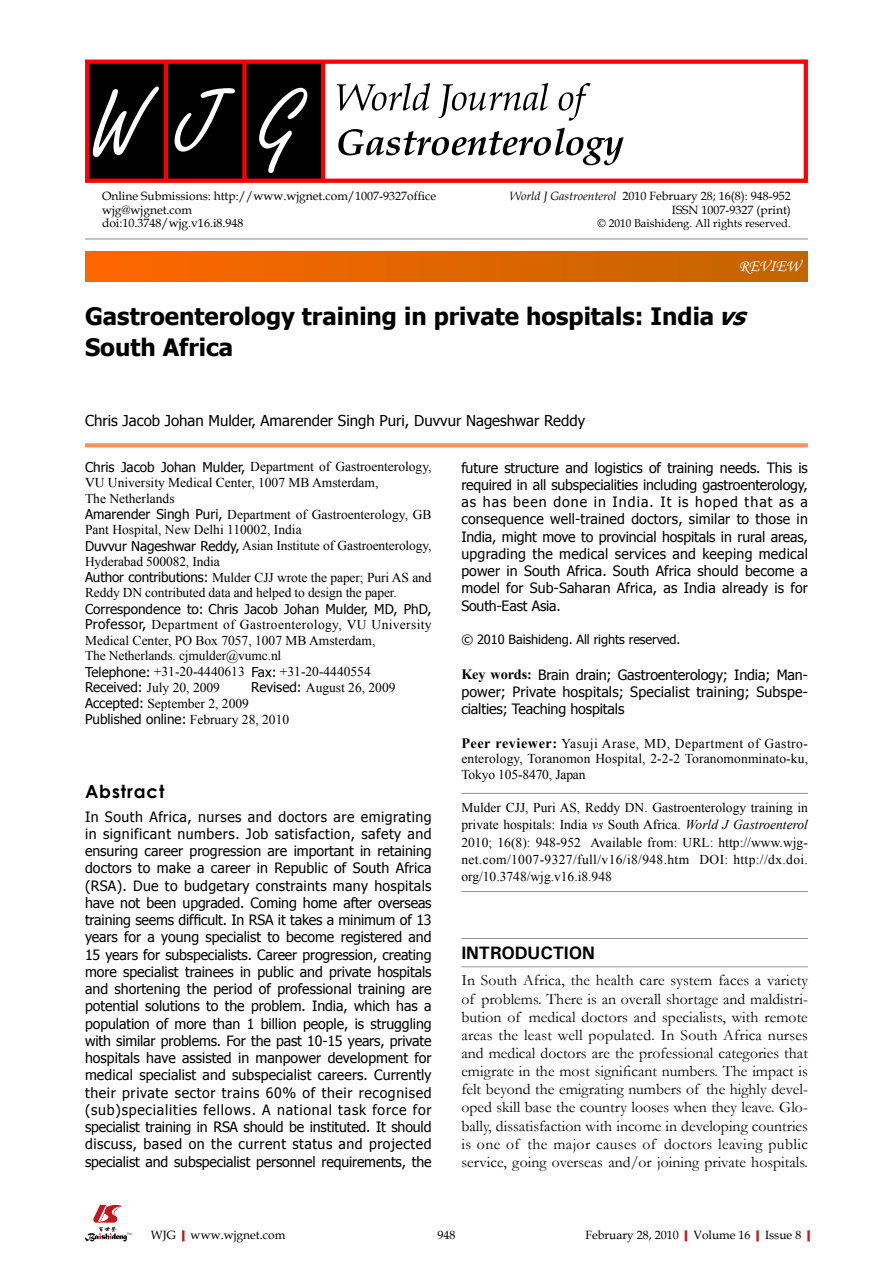
<style>
.page{position:relative;width:893px;height:1263px;background:#fff}
.page>*{position:absolute;margin:0;border:0;box-sizing:border-box;transform-origin:0 0}
.t1{font:700 24px/31.5px "Tahoma";color:#000}
.t2{font:700 18px "Univers";letter-spacing:-.01em;color:#000}
.t3{font:700 18px "Century Gothic";letter-spacing:.05em;color:#000}
.t4{font:16.5px "Monotype Corsiva";color:#fff}
.t5{font:15.75px/18.1px "Garamond";color:#000;text-align:justify}
.t6{font:15px "Tahoma";color:#000}
.t7{font:14.25px/17.2px "Tahoma";letter-spacing:-.01em;color:#000;text-align:justify}
.t8{font:13.5px/15.8px "Times New Roman";color:#000}
.t9{font:13.5px "Tahoma";color:#000}
.t10{font:12.75px "Tahoma";letter-spacing:-.005em;color:#000}
.t11{font:12px/13.5px "Book Antiqua";color:#000;text-align:right}
.t12{font:11.25px "Book Antiqua";color:#000}
.s1{font-style:italic}
.s2{font-family:"Tahoma"}
.s3{font-family:"Times New Roman";font-weight:700}
.s4{font-weight:700;font-size:14.25px}
.s5{font-family:"Times New Roman"}
.s6{font-weight:700;color:#c01920}
</style>
<div class="page">
<div style="left:85px;top:252px;width:723px;height:29px;background:linear-gradient(to right,#f60,#c16500)"></div>
<hr style="left:85px;top:239px;width:723px;height:1px;background:#898989">
<svg style="left:85px;top:443px;width:723px;height:4px;background:#f1996d"></svg>
<svg style="left:85px;top:1205px;width:48px;height:36px"></svg>
<div style="left:87px;top:61px;width:236px;height:121px;background:#000"></div>
<hr style="left:164px;top:61px;width:4px;height:121px;background:#f00">
<div style="left:242px;top:61px;width:5px;height:121px;background:#f00"></div>
<hr style="left:321px;top:61px;width:4px;height:121px;background:#f00">
<div style="left:85px;top:60px;width:723px;height:123px;border:4px solid #f00"></div>
<svg style="left:259px;top:88px;width:48px;height:85px"></svg>
<svg style="left:175px;top:88px;width:60px;height:64px"></svg>
<svg style="left:93px;top:87px;width:66px;height:70px"></svg>
<svg style="left:337px;top:83px;width:253px;height:38px"></svg>
<svg style="left:338px;top:128px;width:286px;height:37px"></svg>
<hr style="left:461px;top:938px;width:347px;height:1px;background:#949495">
<hr style="left:461px;top:966px;width:347px;height:1px;background:#949495">
<hr style="left:461px;top:793px;width:347px;height:1px;background:#949495">
<hr style="left:461px;top:891px;width:347px;height:1px;background:#949495">
<p class="t11" style="left:102px;top:189px;width:336px;text-align:left">Online Submissions: http://www.wjgnet.com/1007-9327office wjg@wjgnet.com<br>doi:10.3748/wjg.v16.i8.948</p>
<p class="t11" style="left:510px;top:189px;width:283px"><span class="s1">World J Gastroenterol</span> 2010 February 28; 16(8): 948-952<br>ISSN 1007-9327 (print)</p>
<p class="t12" style="left:598px;top:215px;width:195px">© 2010 Baishideng. All rights reserved.</p>
<p class="t4" style="left:739px;top:256px;width:63px">REVIEW</p>
<h1 class="t1" style="left:85px;top:298px;width:672px">Gastroenterology training in private hospitals: India <span class="s1">vs<br></span>South Africa</h1>
<p class="t6" style="left:85px;top:410px;width:502px">Chris Jacob Johan Mulder, Amarender Singh Puri, Duvvur Nageshwar Reddy</p>
<p class="t8" style="left:85px;top:459px;width:348px"><span class="s2">Chris Jacob Johan Mulder,</span> Department of Gastroenterology, VU University Medical Center, 1007 MB Amsterdam,<br>The Netherlands<br><span class="s2">Amarender Singh Puri,</span> Department of Gastroenterology, GB Pant Hospital, New Delhi 110002, India<br><span class="s2">Duvvur Nageshwar Reddy,</span> Asian Institute of Gastroenterology, Hyderabad 500082, India<br><span class="s2">Author contributions:</span> Mulder CJJ wrote the paper; Puri AS and Reddy DN contributed data and helped to design the paper.</p>
<p class="t9" style="left:85px;top:600px;width:348px">Correspondence to: Chris Jacob Johan Mulder, MD, PhD,</p>
<p class="t8" style="left:85px;top:616px;width:348px"><span class="s2">Professor,</span> Department of Gastroenterology, VU University Medical Center, PO Box 7057, 1007 MB Amsterdam,<br>The Netherlands. cjmulder@vumc.nl<br><span class="s2">Telephone:</span> +31-20-4440613 <span class="s2">Fax:</span> +31-20-4440554<br><span class="s2">Received:</span> July 20, 2009</p>
<p class="t7" style="left:461px;top:458px;width:348px">future structure and logistics of training needs. This is required in all subspecialities including gastroenterology, as has been done in India. It is hoped that as a consequence well-trained doctors, similar to those in India, might move to provincial hospitals in rural areas, upgrading the medical services and keeping medical power in South Africa. South Africa should become a model for Sub-Saharan Africa, as India already is for South-East Asia.</p>
<p class="t10" style="left:461px;top:631px;width:221px">© 2010 Baishideng. All rights reserved.</p>
<p class="t7" style="left:461px;top:665px;width:347px"><span class="s3">Key words:</span> Brain drain; Gastroenterology; India; Man&shy;power; Private hospitals; Specialist training; Subspe&shy;cialties; Teaching hospitals</p>
<p class="t8" style="left:461px;top:735px;width:348px;text-align:justify"><span class="s4">Peer reviewer:</span> Yasuji Arase, MD, Department of Gastro&shy;enterology, Toranomon Hospital, 2-2-2 Toranomonminato-ku, Tokyo 105-8470, Japan</p>
<p class="t8" style="left:461px;top:799px;width:348px;line-height:17.2px;text-align:justify">Mulder CJJ, Puri AS, Reddy DN. Gastroenterology training in private hospitals: India <span class="s1">vs</span> South Africa. <span class="s1">World J Gastroenterol </span>2010; 16(8): 948-952 Available from: URL: http://www.wjg&shy;net.com/1007-9327/full/v16/i8/948.htm DOI: http://dx.doi. org/10.3748/wjg.v16.i8.948</p>
<p class="t8" style="left:251px;top:679px;width:146px"><span class="s2">Revised:</span> August 26, 2009</p>
<p class="t8" style="left:85px;top:695px;width:165px"><span class="s2">Accepted:</span> September 2, 2009</p>
<p class="t9" style="left:85px;top:710px;width:206px">Published online: <span class="s5">February 28, 2010</span></p>
<p class="t3" style="left:85px;top:777px;width:81px">Abstract</p>
<p class="t7" style="left:85px;top:807px;width:348px">In South Africa, nurses and doctors are emigrating in significant numbers. Job satisfaction, safety and ensuring career progression are important in retaining doctors to make a career in Republic of South Africa (RSA). Due to budgetary constraints many hospitals have not been upgraded. Coming home after overseas training seems difficult. In RSA it takes a minimum of 13 years for a young specialist to become registered and 15 years for subspecialists. Career progression, creating more specialist trainees in public and private hospitals and shortening the period of professional training are potential solutions to the problem. India, which has a population of more than 1 billion people, is struggling with similar problems. For the past 10-15 years, private hospitals have assisted in manpower development for medical specialist and subspecialist careers. Currently their private sector trains 60% of their recognised (sub)specialities fellows. A national task force for specialist training in RSA should be instituted. It should discuss, based on the current status and projected specialist and subspecialist personnel requirements, the</p>
<p class="t2" style="left:461px;top:941px;width:135px">INTRODUCTION</p>
<p class="t5" style="left:461px;top:971px;width:348px">In South Africa, the health care system faces a variety of problems. There is an overall shortage and maldistri&shy;bution of medical doctors and specialists, with remote areas the least well populated. In South Africa nurses and medical doctors are the professional categories that emigrate in the most significant numbers. The impact is felt beyond the emigrating numbers of the highly devel&shy;oped skill base the country looses when they leave. Glo&shy;bally, dissatisfaction with income in developing countries is one of the major causes of doctors leaving public service, going overseas and/or joining private hospitals.</p>
<p class="t11" style="left:151px;top:1227px;width:136px">WJG<span class="s6">|</span>www.wjgnet.com</p>
<p class="t11" style="left:437px;top:1227px;width:19px">948</p>
<p class="t11" style="left:585px;top:1227px;width:232px">February 28, 2010<span class="s6">|</span>Volume 16<span class="s6">|</span>Issue 8<span class="s6">|</span></p>
</div>
